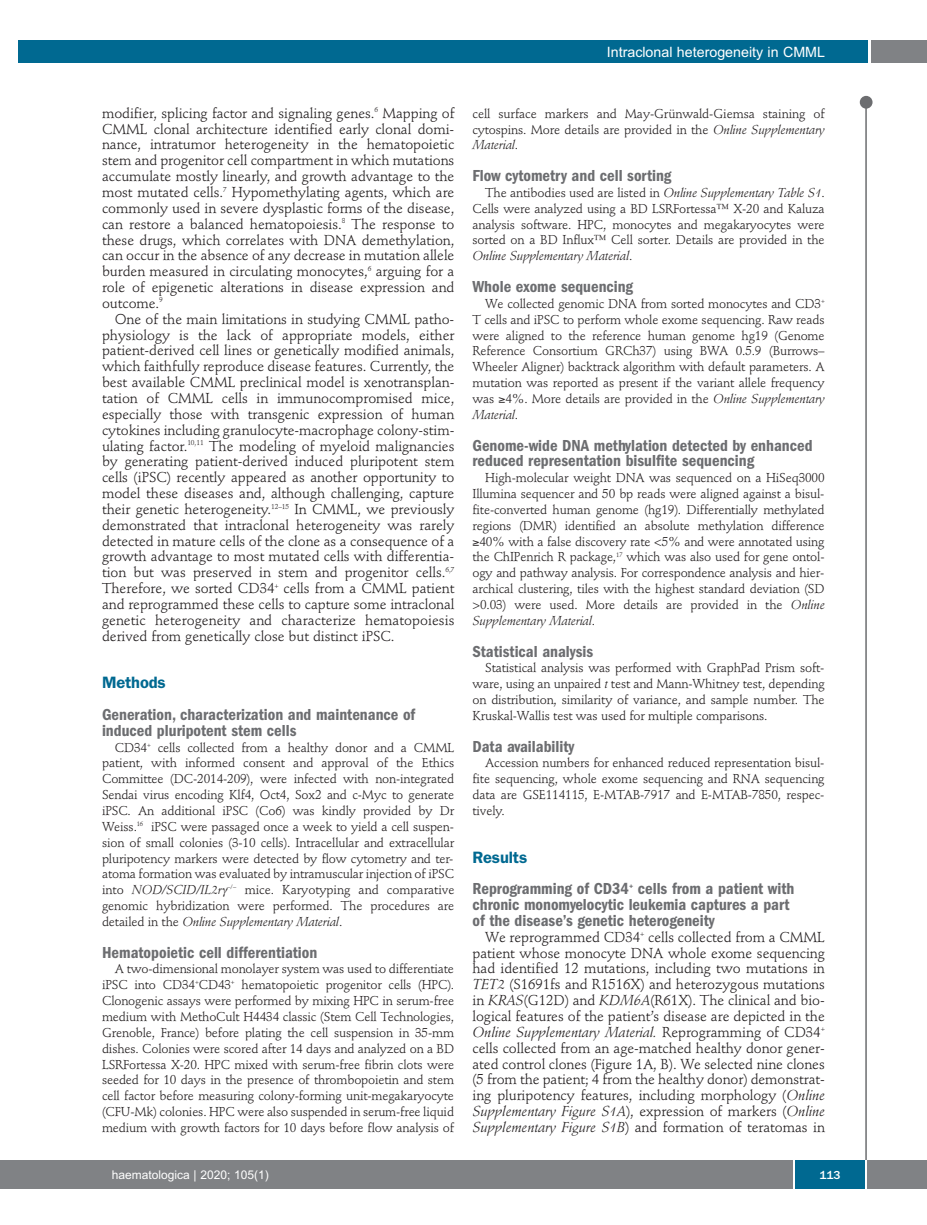
<style>
.page{position:relative;width:927px;height:1225px;background:#fff}
.page>*{position:absolute;margin:0;border:0;box-sizing:border-box;transform-origin:0 0}
.t1{font:600 condensed 16.5px/15.9px "Franklin Gothic";color:#6c6d70}
.t2{font:600 16.5px "Franklin Gothic";letter-spacing:-.01em;color:#006991}
.t3{font:14.25px/15.9px "Stempel Schneidler";letter-spacing:-.005em;color:#231f20;text-align:justify}
.t4{font:14.25px "Arial";color:#fff}
.t5{font:12.75px/15.9px "Stempel Schneidler";letter-spacing:-.015em;color:#231f20;text-align:justify}
.t6{font:12px "Arial";color:#fff}
.t7{font:500 12px "Franklin Gothic";color:#fff}
.s1{font-style:italic}
.s2{font-stretch:normal;color:#006991}
</style>
<div class="page">
<div style="left:860px;top:96px;width:12px;height:13px;background:#6c6d70;border-radius:50%"></div>
<hr style="left:865px;top:98px;width:2px;height:1062px;background:#6c6d70">
<div style="left:871px;top:40px;width:56px;height:22px;background:#808285"></div>
<div style="left:18px;top:40px;width:849px;height:22px;background:#006991"></div>
<div style="left:17px;top:1160px;width:910px;height:28px;background:#808285"></div>
<div style="left:795px;top:1160px;width:70px;height:28px;background:#006991"></div>
<hr style="left:793px;top:1160px;width:2px;height:28px;background:#fff">
<hr style="left:865px;top:1160px;width:2px;height:28px;background:#fff">
<div style="left:0;top:1160px;width:17px;height:28px;background:#808285"></div>
<p class="t4" style="left:607px;top:44px;width:220px">Intraclonal heterogeneity in CMML</p>
<p class="t3" style="left:102px;top:106px;width:354px">modifier, splicing factor and signaling genes.<sup>6</sup> Mapping of CMML clonal architecture identified early clonal domi&shy;nance, intratumor heterogeneity in the hematopoietic stem and progenitor cell compartment in which mutations accumulate mostly linearly, and growth advantage to the most mutated cells.<sup>7</sup> Hypomethylating agents, which are commonly used in severe dysplastic forms of the disease, can restore a balanced hematopoiesis.<sup>8</sup> The response to these drugs, which correlates with DNA demethylation, can occur in the absence of any decrease in mutation allele burden measured in circulating monocytes,<sup>6</sup> arguing for a role of epigenetic alterations in disease expression and outcome.<sup>9</sup></p>
<p class="t3" style="left:102px;top:312px;width:354px;text-indent:13px">One of the main limitations in studying CMML patho&shy;physiology is the lack of appropriate models, either patient-derived cell lines or genetically modified animals, which faithfully reproduce disease features. Currently, the best available CMML preclinical model is xenotransplan&shy;tation of CMML cells in immunocompromised mice, especially those with transgenic expression of human cytokines including granulocyte-macrophage colony-stim&shy;ulating factor.<sup>10,11</sup> The modeling of myeloid malignancies by generating patient-derived induced pluripotent stem cells (iPSC) recently appeared as another opportunity to model these diseases and, although challenging, capture their genetic heterogeneity.<sup>12–15</sup> In CMML, we previously demonstrated that intraclonal heterogeneity was rarely detected in mature cells of the clone as a consequence of a growth advantage to most mutated cells with differentia&shy;tion but was preserved in stem and progenitor cells.<sup>6,7<br></sup>Therefore, we sorted CD34<sup>+</sup> cells from a CMML patient and reprogrammed these cells to capture some intraclonal genetic heterogeneity and characterize hematopoiesis derived from genetically close but distinct iPSC.</p>
<p class="t2" style="left:102px;top:677px;width:65px">Methods</p>
<p class="t1" style="left:102px;top:708px;width:315px">Generation, characterization and maintenance of induced pluripotent stem cells</p>
<p class="t5" style="left:102px;top:740px;width:354px;text-indent:13px">CD34<sup>+</sup> cells collected from a healthy donor and a CMML patient, with informed consent and approval of the Ethics Committee (DC-2014-209), were infected with non-integrated Sendai virus encoding Klf4, Oct4, Sox2 and c-Myc to generate iPSC. An additional iPSC (Co6) was kindly provided by Dr Weiss.<sup>16</sup> iPSC were passaged once a week to yield a cell suspen&shy;sion of small colonies (3-10 cells). Intracellular and extracellular pluripotency markers were detected by flow cytometry and ter&shy;atoma formation was evaluated by intramuscular injection of iPSC into <span class="s1">NOD/SCID/IL2r</span> <sup>−/−</sup> mice. Karyotyping and comparative genomic hybridization were performed. The procedures are detailed in the <span class="s1">Online Supplementary Material</span>.</p>
<p class="t1" style="left:102px;top:945px;width:217px">Hematopoietic cell differentiation</p>
<p class="t5" style="left:102px;top:962px;width:354px;text-indent:13px">A two-dimensional monolayer system was used to differentiate iPSC into CD34<sup>+</sup>CD43<sup>+</sup> hematopoietic progenitor cells (HPC).<br>Clonogenic assays were performed by mixing HPC in serum-free medium with MethoCult H4434 classic (Stem Cell Technologies, Grenoble, France) before plating the cell suspension in 35-mm dishes. Colonies were scored after 14 days and analyzed on a BD LSRFortessa X-20. HPC mixed with serum-free fibrin clots were seeded for 10 days in the presence of thrombopoietin and stem cell factor before measuring colony-forming unit-megakaryocyte (CFU-Mk) colonies. HPC were also suspended in serum-free liquid medium with growth factors for 10 days before flow analysis of</p>
<p class="t5" style="left:472px;top:107px;width:354px">cell surface markers and May-Grünwald-Giemsa staining of cytospins. More details are provided in the <span class="s1">Online Supplementary Material</span>.</p>
<p class="t1" style="left:472px;top:169px;width:200px">Flow cytometry and cell sorting</p>
<p class="t5" style="left:472px;top:186px;width:354px;text-indent:13px">The antibodies used are listed in <span class="s1">Online Supplementary Table S1</span>.<br>Cells were analyzed using a BD LSRFortessa™ X-20 and Kaluza analysis software. HPC, monocytes and megakaryocytes were sorted on a BD Influx™ Cell sorter. Details are provided in the <span class="s1">Online Supplementary Material</span>.</p>
<p class="t1" style="left:472px;top:280px;width:162px">Whole exome sequencing</p>
<p class="t5" style="left:472px;top:297px;width:354px;text-indent:13px">We collected genomic DNA from sorted monocytes and CD3<sup>+ </sup>T cells and iPSC to perform whole exome sequencing. Raw reads were aligned to the reference human genome hg19 (Genome Reference Consortium GRCh37) using BWA 0.5.9 (Burrows– Wheeler Aligner) backtrack algorithm with default parameters. A mutation was reported as present if the variant allele frequency was ≥4%. More details are provided in the <span class="s1">Online Supplementary Material</span>.</p>
<p class="t1" style="left:472px;top:438px;width:342px">Genome-wide DNA methylation detected by enhanced reduced representation bisulfite sequencing</p>
<p class="t5" style="left:472px;top:471px;width:354px;text-indent:13px">High-molecular weight DNA was sequenced on a HiSeq3000<br>Illumina sequencer and 50 bp reads were aligned against a bisul&shy;fite-converted human genome (hg19). Differentially methylated regions (DMR) identified an absolute methylation difference ≥40% with a false discovery rate &lt;5% and were annotated using the ChIPenrich R package,<sup>17</sup> which was also used for gene ontol&shy;ogy and pathway analysis. For correspondence analysis and hier&shy;archical clustering, tiles with the highest standard deviation (SD &gt;0.03) were used. More details are provided in the <span class="s1">Online Supplementary Material</span>.</p>
<p class="t1" style="left:472px;top:644px;width:122px">Statistical analysis</p>
<p class="t5" style="left:472px;top:661px;width:354px;text-indent:13px">Statistical analysis was performed with GraphPad Prism soft&shy;ware, using an unpaired <span class="s1">t</span> test and Mann-Whitney test, depending on distribution, similarity of variance, and sample number. The Kruskal-Wallis test was used for multiple comparisons.</p>
<p class="t1" style="left:472px;top:739px;width:103px">Data availability</p>
<p class="t5" style="left:472px;top:756px;width:354px;text-indent:13px">Accession numbers for enhanced reduced representation bisul&shy;fite sequencing, whole exome sequencing and RNA sequencing data are GSE114115, E-MTAB-7917 and E-MTAB-7850, respec&shy;tively.</p>
<p class="t1" style="left:472px;top:842px;width:323px;line-height:31.7px"><span class="s2">Results<br></span>Reprogramming of CD34<sup>+</sup> cells from a patient with</p>
<p class="t1" style="left:472px;top:898px;width:319px">chronic monomyelocytic leukemia captures a part of the disease’s genetic heterogeneity</p>
<p class="t3" style="left:472px;top:930px;width:354px;text-indent:13px">We reprogrammed CD34<sup>+</sup> cells collected from a CMML patient whose monocyte DNA whole exome sequencing had identified 12 mutations, including two mutations in <span class="s1">TET2</span> (S1691fs and R1516X) and heterozygous mutations in <span class="s1">KRAS</span>(G12D) and <span class="s1">KDM6A</span>(R61X). The clinical and bio&shy;logical features of the patient’s disease are depicted in the <span class="s1">Online Supplementary Material.</span> Reprogramming of CD34<sup>+ </sup>cells collected from an age-matched healthy donor gener&shy;ated control clones (Figure 1A, B). We selected nine clones (5 from the patient; 4 from the healthy donor) demonstrat&shy;ing pluripotency features, including morphology (<span class="s1">Online Supplementary Figure S1A</span>), expression of markers (<span class="s1">Online Supplementary Figure S1B</span>) and formation of teratomas in</p>
<p class="t6" style="left:112px;top:1167px;width:158px">haematologica | 2020; 105(1)</p>
<p class="t7" style="left:819px;top:1167px;width:23px">113</p>
</div>
